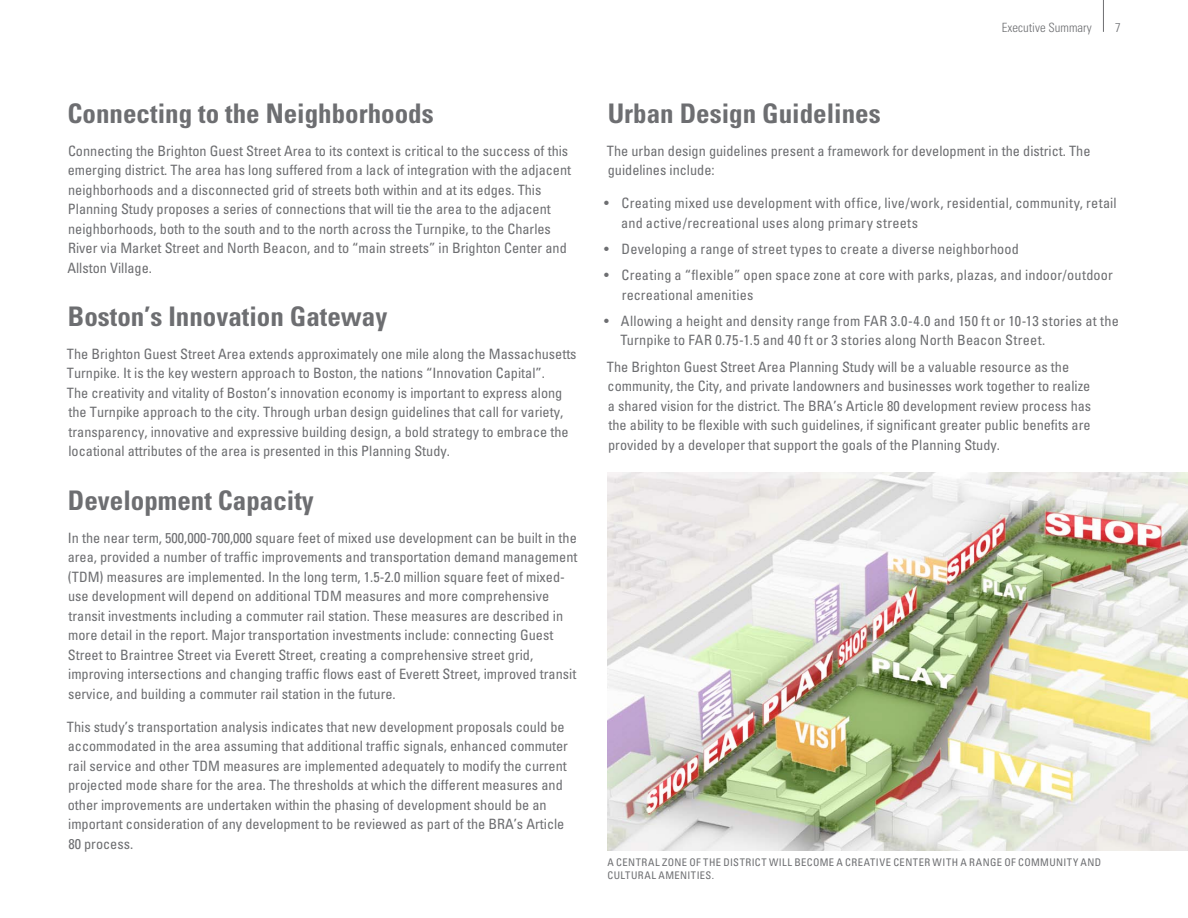
<style>
.page{position:relative;width:1188px;height:918px;background:#fff}
.page>*{position:absolute;margin:0;border:0;box-sizing:border-box;transform-origin:0 0}
.t1{font:700 condensed 27px "Univers";color:#6d6e71}
.t2{font:condensed 14.25px/19.5px "Univers";color:#6d6e71}
.t3{font:condensed 14.25px/19.5px "Univers";letter-spacing:.02em;color:#6d6e71}
.t4{font:300 condensed 12.75px "Univers";color:#6d6e71}
.t5{font:condensed 10.5px "Univers";letter-spacing:.03em;color:#6d6e71}
</style>
<div class="page">
<hr style="left:1103px;top:0;width:1px;height:32px;background:#6d6e71">
<img style="left:608px;top:472px;width:580px;height:379px">
<p class="t4" style="left:1002px;top:20px;width:91px">Executive Summary</p>
<p class="t4" style="left:1115px;top:20px;width:7px">7</p>
<h1 class="t1" style="left:68px;top:97px;width:368px">Connecting to the Neighborhoods</h1>
<p class="t2" style="left:67px;top:141px;width:505px">Connecting the Brighton Guest Street Area to its context is critical to the success of this emerging district. The area has long suffered from a lack of integration with the adjacent neighborhoods and a disconnected grid of streets both within and at its edges. This Planning Study proposes a series of connections that will tie the area to the adjacent neighborhoods, both to the south and to the north across the Turnpike, to the Charles River via Market Street and North Beacon, and to “main streets” in Brighton Center and Allston Village.</p>
<h1 class="t1" style="left:68px;top:300px;width:321px">Boston’s Innovation Gateway</h1>
<p class="t2" style="left:67px;top:344px;width:511px">The Brighton Guest Street Area extends approximately one mile along the Massachusetts Turnpike. It is the key western approach to Boston, the nations “Innovation Capital”.<br>The creativity and vitality of Boston’s innovation economy is important to express along the Turnpike approach to the city. Through urban design guidelines that call for variety, transparency, innovative and expressive building design, a bold strategy to embrace the locational attributes of the area is presented in this Planning Study.</p>
<h1 class="t1" style="left:68px;top:484px;width:247px">Development Capacity</h1>
<p class="t2" style="left:68px;top:528px;width:511px">In the near term, 500,000-700,000 square feet of mixed use development can be built in the area, provided a number of traffic improvements and transportation demand management (TDM) measures are implemented. In the long term, 1.5-2.0 million square feet of mixed&shy;use development will depend on additional TDM measures and more comprehensive transit investments including a commuter rail station. These measures are described in more detail in the report. Major transportation investments include: connecting Guest Street to Braintree Street via Everett Street, creating a comprehensive street grid, improving intersections and changing traffic flows east of Everett Street, improved transit service, and building a commuter rail station in the future.</p>
<p class="t2" style="left:67px;top:717px;width:503px">This study’s transportation analysis indicates that new development proposals could be accommodated in the area assuming that additional traffic signals, enhanced commuter rail service and other TDM measures are implemented adequately to modify the current projected mode share for the area. The thresholds at which the different measures and other improvements are undertaken within the phasing of development should be an important consideration of any development to be reviewed as part of the BRA’s Article 80 process.</p>
<h1 class="t1" style="left:608px;top:97px;width:274px">Urban Design Guidelines</h1>
<p class="t2" style="left:607px;top:141px;width:485px">The urban design guidelines present a framework for development in the district. The guidelines include:</p>
<p class="t2" style="left:621px;top:193px;width:497px;text-indent:-17px">• Creating mixed use development with office, live/work, residential, community, retail and active/recreational uses along primary streets</p>
<p class="t2" style="left:604px;top:239px;width:416px">• Developing a range of street types to create a diverse neighborhood</p>
<p class="t2" style="left:622px;top:265px;width:493px;text-indent:-18px">• Creating a “flexible” open space zone at core with parks, plazas, and indoor/outdoor recreational amenities</p>
<p class="t3" style="left:620px;top:311px;width:500px;text-indent:-16px">• Allowing a height and density range from FAR 3.0-4.0 and 150 ft or 10-13 stories at the<br>Turnpike to FAR 0.75-1.5 and 40 ft or 3 stories along North Beacon Street.</p>
<p class="t2" style="left:607px;top:357px;width:486px">The Brighton Guest Street Area Planning Study will be a valuable resource as the community, the City, and private landowners and businesses work together to realize a shared vision for the district. The BRA’s Article 80 development review process has the ability to be flexible with such guidelines, if significant greater public benefits are provided by a developer that support the goals of the Planning Study.</p>
<p class="t5" style="left:608px;top:855px;width:36px">A centra</p>
<p class="t5" style="left:655px;top:855px;width:55px">l zone of the</p>
<p class="t5" style="left:723px;top:855px;width:7px">district</p>
<p class="t5" style="left:769px;top:855px;width:89px">will become a Creative</p>
<p class="t5" style="left:893px;top:855px;width:27px">Center</p>
<p class="t5" style="left:933px;top:855px;width:8px">with</p>
<p class="t5" style="left:961px;top:855px;width:80px">a range of commu</p>
<p class="t5" style="left:1056px;top:855px;width:45px">nity and</p>
<p class="t5" style="left:607px;top:869px;width:26px">cu ltura</p>
<p class="t5" style="left:651px;top:869px;width:15px">l ame</p>
<p class="t5" style="left:680px;top:869px;width:13px">nities</p>
<p class="t5" style="left:712px;top:869px;width:4px">.</p>
</div>
